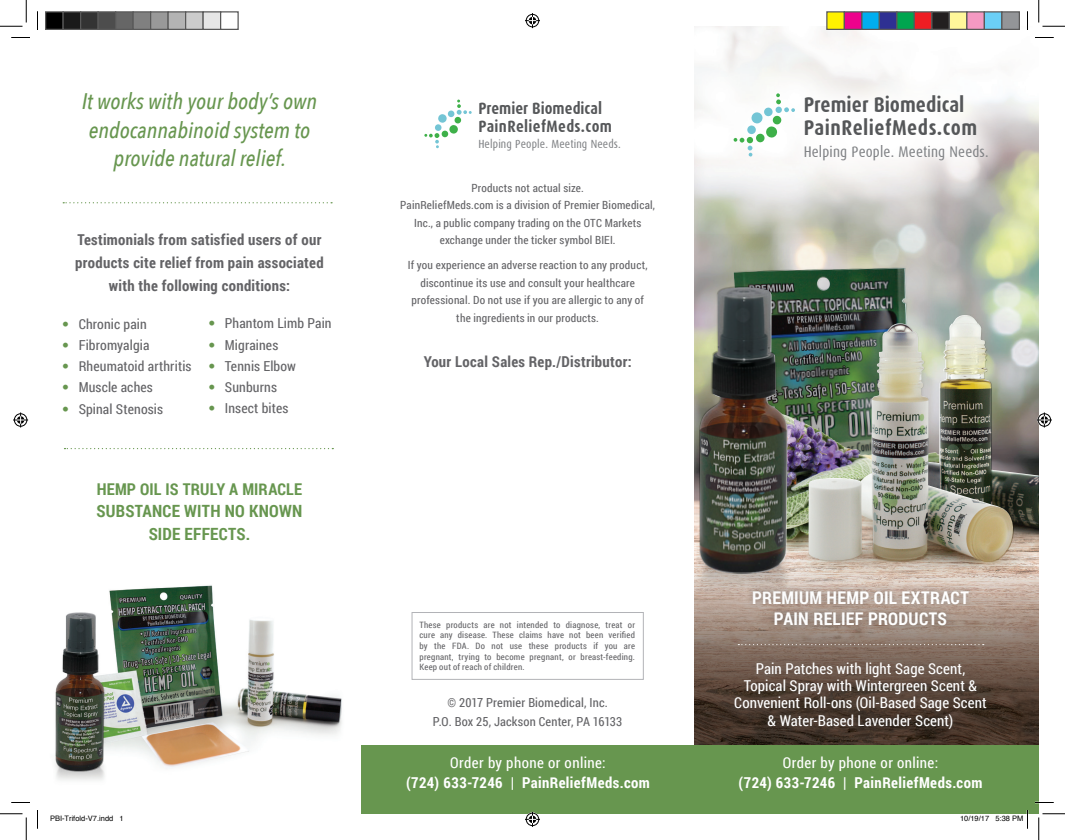
<style>
.page{position:relative;width:1065px;height:840px;background:#fff}
.page>*{position:absolute;margin:0;border:0;box-sizing:border-box;transform-origin:0 0}
.t1{font:italic 500 22.5px/28.8px "Avenir Next Condensed";color:#67964f;text-align:center}
.t2{font:700 21.5px/23.6px "Dax Condensed";letter-spacing:.01em;color:#555759}
.t3{font:700 17.5px/21px "Roboto Condensed";letter-spacing:.02em;color:#fff;text-align:center}
.t4{font:700 16.88px/22.8px "Roboto Condensed";letter-spacing:.015em;color:#67964f;text-align:center}
.t5{font:700 16.5px/18.1px "Dax Condensed";letter-spacing:.01em;color:#555759}
.t6{font:700 16.25px "Roboto Condensed";letter-spacing:.01em;color:#67964f}
.t7{font:15.38px "Dax Condensed";letter-spacing:.01em;color:#808285}
.t8{font:15px/17.2px "Roboto Condensed";letter-spacing:.01em;color:#fff;text-align:center}
.t9{font:700 15px/23px "Roboto Condensed";letter-spacing:.02em;color:#636366;text-align:center}
.t10{font:700 15px "Roboto Condensed";letter-spacing:.025em;color:#fff}
.t11{font:13.75px "Roboto Condensed";letter-spacing:.01em;color:#636366}
.t12{font:12.5px/18.8px "Roboto Condensed";letter-spacing:.015em;color:#636366;text-align:center}
.t13{font:11.88px "Dax Condensed";letter-spacing:.01em;color:#808285}
.t14{font:11.25px/17.5px "Roboto Condensed";letter-spacing:.02em;color:#636366;text-align:center}
.t15{font:8.75px/10.6px "Roboto Condensed";letter-spacing:.025em;color:#636366;text-align:justify}
.t16{font:7.5px "Helvetica";color:#000}
.s1{font-family:"Helvetica Neue LT Std";font-stretch:condensed;color:#67964f}
</style>
<div class="page">
<img style="left:694px;top:26px;width:345px;height:719px">
<img style="left:729px;top:221px;width:229px;height:64px">
<img style="left:849px;top:268px;width:104px;height:17px">
<div style="left:728px;top:584px;width:264px;height:151px;background:#555759;opacity:.5"></div>
<svg style="left:738px;top:644px;width:246px;height:1px"></svg>
<svg style="left:709px;top:68px;width:304px;height:117px"></svg>
<svg style="left:733px;top:93px;width:62px;height:64px"></svg>
<div style="left:362px;top:745px;width:677px;height:69px;background:#67964f"></div>
<div style="left:438px;top:114px;width:9px;height:9px;background:#74c5d5;border-radius:4px"></div>
<div style="left:435px;top:124px;width:7px;height:7px;background:#74c5d5;border-radius:3px"></div>
<div style="left:448px;top:110px;width:7px;height:7px;background:#74c5d5;border-radius:50%"></div>
<div style="left:449px;top:125px;width:9px;height:9px;background:#3eb049;border-radius:4px"></div>
<div style="left:454px;top:117px;width:7px;height:7px;background:#3eb049;border-radius:3px"></div>
<svg style="left:457px;top:99px;width:15px;height:16px"></svg>
<svg style="left:441px;top:130px;width:7px;height:7px"></svg>
<svg style="left:424px;top:133px;width:16px;height:15px"></svg>
<div style="left:412px;top:612px;width:232px;height:68px;border:1px solid #b2b3b7"></div>
<img style="left:849px;top:285px;width:190px;height:330px">
<img style="left:849px;top:323px;width:165px;height:239px">
<svg style="left:63px;top:202px;width:269px;height:1px"></svg>
<svg style="left:64px;top:448px;width:269px;height:1px"></svg>
<img style="left:137px;top:586px;width:204px;height:182px">
<img style="left:695px;top:234px;width:154px;height:389px">
<img style="left:699px;top:287px;width:89px;height:287px">
<img style="left:56px;top:589px;width:81px;height:191px">
<img style="left:55px;top:613px;width:49px;height:158px">
<svg style="left:11px;top:37px;width:19px;height:1px"></svg>
<svg style="left:1035px;top:37px;width:19px;height:1px"></svg>
<svg style="left:11px;top:802px;width:19px;height:1px"></svg>
<svg style="left:1035px;top:802px;width:19px;height:1px"></svg>
<svg style="left:37px;top:11px;width:1px;height:19px"></svg>
<svg style="left:37px;top:810px;width:1px;height:19px"></svg>
<svg style="left:1027px;top:11px;width:1px;height:19px"></svg>
<svg style="left:0;top:0;width:27px;height:27px"></svg>
<svg style="left:0;top:814px;width:27px;height:26px"></svg>
<svg style="left:1039px;top:0;width:26px;height:27px"></svg>
<svg style="left:1039px;top:814px;width:26px;height:26px"></svg>
<svg style="left:525px;top:13px;width:15px;height:15px"></svg>
<svg style="left:525px;top:812px;width:15px;height:15px"></svg>
<svg style="left:13px;top:412px;width:15px;height:16px"></svg>
<svg style="left:1037px;top:412px;width:15px;height:16px"></svg>
<div style="left:46px;top:12px;width:17px;height:17px;background:#000"></div>
<div style="left:45px;top:11px;width:19px;height:19px;border:1px solid #595959"></div>
<div style="left:63px;top:12px;width:18px;height:17px;background:#1a1a1a"></div>
<div style="left:62px;top:11px;width:19px;height:19px;border:1px solid #595959"></div>
<div style="left:81px;top:12px;width:17px;height:17px;background:#333"></div>
<div style="left:80px;top:11px;width:19px;height:19px;border:1px solid #595959"></div>
<div style="left:98px;top:12px;width:18px;height:17px;background:#4d4d4d"></div>
<div style="left:98px;top:11px;width:18px;height:19px;border:1px solid #595959"></div>
<div style="left:116px;top:12px;width:17px;height:17px;background:#666"></div>
<div style="left:115px;top:11px;width:19px;height:19px;border:1px solid #595959"></div>
<div style="left:133px;top:12px;width:18px;height:17px;background:#808080"></div>
<div style="left:132px;top:11px;width:19px;height:19px;border:1px solid #595959"></div>
<div style="left:151px;top:12px;width:17px;height:17px;background:#999"></div>
<div style="left:150px;top:11px;width:19px;height:19px;border:1px solid #595959"></div>
<div style="left:168px;top:12px;width:18px;height:17px;background:#b3b3b3"></div>
<div style="left:168px;top:11px;width:18px;height:19px;border:1px solid #595959"></div>
<div style="left:186px;top:12px;width:17px;height:17px;background:#ccc"></div>
<div style="left:185px;top:11px;width:19px;height:19px;border:1px solid #595959"></div>
<div style="left:203px;top:12px;width:18px;height:17px;background:#e6e6e6"></div>
<div style="left:202px;top:11px;width:19px;height:19px;border:1px solid #595959"></div>
<div style="left:220px;top:11px;width:19px;height:19px;border:1px solid #595959"></div>
<div style="left:827px;top:12px;width:17px;height:17px;background:#fff101"></div>
<div style="left:826px;top:11px;width:19px;height:19px;border:1px solid #595959"></div>
<div style="left:844px;top:12px;width:18px;height:17px;background:#ed028c"></div>
<div style="left:844px;top:11px;width:18px;height:19px;border:1px solid #595959"></div>
<div style="left:862px;top:12px;width:17px;height:17px;background:#00aeef"></div>
<div style="left:861px;top:11px;width:19px;height:19px;border:1px solid #595959"></div>
<div style="left:879px;top:12px;width:18px;height:17px;background:#2e3092"></div>
<div style="left:879px;top:11px;width:19px;height:19px;border:1px solid #595959"></div>
<div style="left:897px;top:12px;width:17px;height:17px;background:#00a54f"></div>
<div style="left:896px;top:11px;width:19px;height:19px;border:1px solid #595959"></div>
<div style="left:914px;top:12px;width:18px;height:17px;background:#ee1d23"></div>
<div style="left:914px;top:11px;width:18px;height:19px;border:1px solid #595959"></div>
<div style="left:932px;top:12px;width:17px;height:17px;background:#231f20"></div>
<div style="left:931px;top:11px;width:19px;height:19px;border:1px solid #595959"></div>
<div style="left:949px;top:12px;width:18px;height:17px;background:#fff79a"></div>
<div style="left:949px;top:11px;width:19px;height:19px;border:1px solid #595959"></div>
<div style="left:967px;top:12px;width:17px;height:17px;background:#f499c2"></div>
<div style="left:966px;top:11px;width:19px;height:19px;border:1px solid #595959"></div>
<div style="left:984px;top:12px;width:18px;height:17px;background:#6bcff6"></div>
<div style="left:984px;top:11px;width:18px;height:19px;border:1px solid #595959"></div>
<div style="left:1002px;top:12px;width:17px;height:17px;background:#939598"></div>
<div style="left:1001px;top:11px;width:19px;height:19px;border:1px solid #595959"></div>
<svg style="left:1026px;top:810px;width:2px;height:19px"></svg>
<h1 class="t1" style="left:82px;top:87px;width:237px">It works with your body’s own endocannabinoid system to provide natural relief.</h1>
<h3 class="t9" style="left:75px;top:228px;width:250px">Testimonials from satisfied users of our products cite relief from pain associated with the following conditions:</h3>
<p class="t11" style="left:62px;top:314px;width:86px"><span class="s1">•</span> Chronic pain</p>
<p class="t11" style="left:62px;top:335px;width:89px"><span class="s1">•</span> Fibromyalgia</p>
<p class="t11" style="left:62px;top:357px;width:131px"><span class="s1">•</span> Rheumatoid arthritis</p>
<p class="t11" style="left:62px;top:378px;width:92px"><span class="s1">•</span> Muscle aches</p>
<p class="t11" style="left:62px;top:399px;width:102px"><span class="s1">•</span> Spinal Stenosis</p>
<p class="t11" style="left:209px;top:314px;width:125px"><span class="s1">•</span> Phantom Limb Pain</p>
<p class="t11" style="left:209px;top:335px;width:71px"><span class="s1">•</span> Migraines</p>
<p class="t11" style="left:209px;top:357px;width:89px"><span class="s1">•</span> Tennis Elbow</p>
<p class="t11" style="left:209px;top:378px;width:70px"><span class="s1">•</span> Sunburns</p>
<p class="t11" style="left:209px;top:399px;width:81px"><span class="s1">•</span> Insect bites</p>
<h3 class="t6" style="left:97px;top:477px;width:207px">HEMP OIL IS TRULY A MIRACLE</h3>
<h3 class="t4" style="left:97px;top:499px;width:207px">SUBSTANCE WITH NO KNOWN<br>SIDE EFFECTS.</h3>
<h3 class="t5" style="left:478px;top:99px;width:135px">Premier Biomedical<br>PainReliefMeds.com</h3>
<p class="t13" style="left:478px;top:138px;width:144px">Helping People. Meeting Needs.</p>
<p class="t14" style="left:400px;top:179px;width:256px">Products not actual size.<br>PainReliefMeds.com is a division of Premier Biomedical, Inc., a public company trading on the OTC Markets exchange under the ticker symbol BIEI.</p>
<p class="t14" style="left:408px;top:256px;width:241px">If you experience an adverse reaction to any product, discontinue its use and consult your healthcare professional. Do not use if you are allergic to any of the ingredients in our products.</p>
<h3 class="t9" style="left:424px;top:350px;width:210px">Your Local Sales Rep./Distributor:</h3>
<h2 class="t2" style="left:804px;top:93px;width:175px">Premier Biomedical<br>PainReliefMeds.com</h2>
<h3 class="t7" style="left:804px;top:143px;width:186px">Helping People. Meeting Needs.</h3>
<p class="t15" style="left:419px;top:619px;width:217px">These products are not intended to diagnose, treat or cure any disease. These claims have not been verified by the FDA. Do not use these products if you are pregnant, trying to become pregnant, or breast-feeding.<br>Keep out of reach of children.</p>
<p class="t12" style="left:433px;top:693px;width:191px">© 2017 Premier Biomedical, Inc.<br>P.O. Box 25, Jackson Center, PA 16133</p>
<h3 class="t3" style="left:752px;top:586px;width:218px">PREMIUM HEMP OIL EXTRACT<br>PAIN RELIEF PRODUCTS</h3>
<h3 class="t8" style="left:734px;top:660px;width:254px">Pain Patches with light Sage Scent, Topical Spray with Wintergreen Scent &amp; Convenient Roll-ons (Oil-Based Sage Scent &amp; Water-Based Lavender Scent)</h3>
<h3 class="t8" style="left:450px;top:753px;width:157px">Order by phone or online:</h3>
<h3 class="t8" style="left:783px;top:753px;width:157px">Order by phone or online:</h3>
<h3 class="t10" style="left:406px;top:772px;width:245px">(724) 633-7246 | PainReliefMeds.com</h3>
<h3 class="t10" style="left:739px;top:772px;width:245px">(724) 633-7246 | PainReliefMeds.com</h3>
<p class="t16" style="left:50px;top:813px;width:75px">PBI-Trifold-V7.indd 1</p>
<p class="t16" style="left:960px;top:813px;width:65px">10/19/17 5:38 PM</p>
</div>
